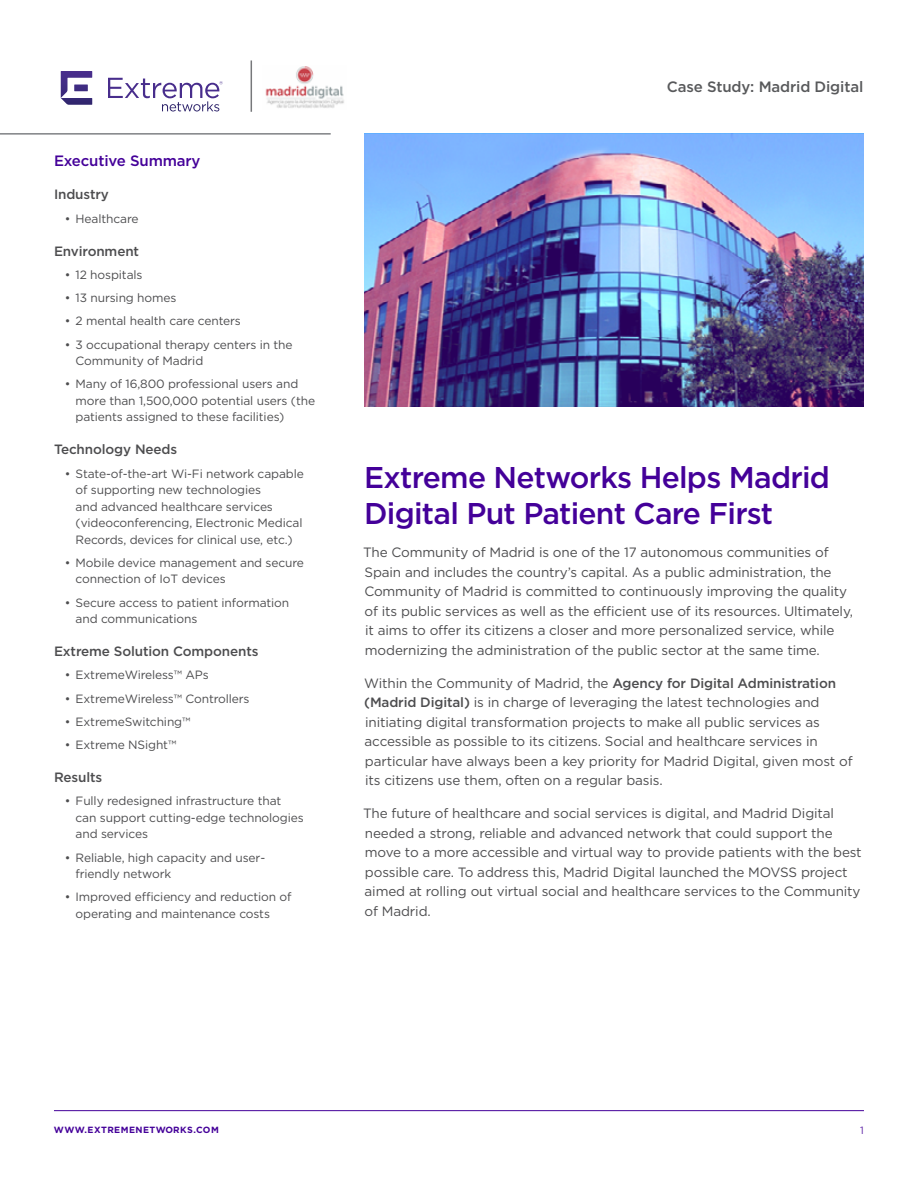
<style>
.page{position:relative;width:918px;height:1188px;background:#fff}
.page>*{position:absolute;margin:0;border:0;box-sizing:border-box;transform-origin:0 0}
.t1{font:500 30px/36px "Gotham";letter-spacing:-.025em;color:#409}
.t2{font:500 15px "Gotham";letter-spacing:-.01em;color:#58595b}
.t3{font:500 15px "Gotham";letter-spacing:-.01em;color:#409}
.t4{font:13.5px/19.5px "Gotham";letter-spacing:-.01em;color:#4d4d4f}
.t5{font:500 13.5px "Gotham";letter-spacing:-.01em;color:#4d4d4f}
.t6{font:12px/16.5px "Gotham";letter-spacing:-.01em;color:#4d4d4f}
.t7{font:10.5px "Gotham";color:#6026a8}
.t8{font:700 9px "Gotham";letter-spacing:.05em;color:#409}
.s1{font-weight:500}
</style>
<div class="page">
<hr style="left:54px;top:1110px;width:810px;height:1px;background:#409">
<svg style="left:108px;top:78px;width:115px;height:34px"></svg>
<svg style="left:61px;top:71px;width:31px;height:34px"></svg>
<hr style="left:0;top:133px;width:331px;height:2px;background:#808285">
<img style="left:364px;top:134px;width:500px;height:273px">
<img style="left:265px;top:66px;width:79px;height:42px">
<hr style="left:251px;top:60px;width:1px;height:52px;background:#77787b">
<p class="t3" style="left:54px;top:151px;width:148px">Executive Summary</p>
<p class="t5" style="left:54px;top:186px;width:56px">Industry</p>
<p class="t6" style="left:65px;top:210px;width:75px">• Healthcare</p>
<p class="t5" style="left:54px;top:242px;width:87px">Environment</p>
<p class="t6" style="left:65px;top:266px;width:79px">• 12 hospitals</p>
<p class="t6" style="left:65px;top:289px;width:113px">• 13 nursing homes</p>
<p class="t6" style="left:65px;top:313px;width:178px">• 2 mental health care centers</p>
<p class="t6" style="left:76px;top:336px;width:219px;text-indent:-11px">• 3 occupational therapy centers in the<br>Community of Madrid</p>
<p class="t6" style="left:76px;top:376px;width:241px;text-indent:-11px">• Many of 16,800 professional users and more than 1,500,000 potential users (the patients assigned to these facilities)</p>
<p class="t5" style="left:54px;top:441px;width:125px">Technology Needs</p>
<p class="t6" style="left:76px;top:465px;width:230px;text-indent:-11px">• State-of-the-art Wi-Fi network capable of supporting new technologies<br>and advanced healthcare services (videoconferencing, Electronic Medical Records, devices for clinical use, etc.)</p>
<p class="t6" style="left:76px;top:554px;width:230px;text-indent:-11px">• Mobile device management and secure connection of IoT devices</p>
<p class="t6" style="left:76px;top:594px;width:215px;text-indent:-11px">• Secure access to patient information and communications</p>
<p class="t5" style="left:54px;top:643px;width:206px">Extreme Solution Components</p>
<p class="t6" style="left:65px;top:667px;width:145px">• ExtremeWireless™ APs</p>
<p class="t6" style="left:65px;top:690px;width:186px">• ExtremeWireless™ Controllers</p>
<p class="t6" style="left:65px;top:713px;width:127px">• ExtremeSwitching™</p>
<p class="t6" style="left:65px;top:736px;width:113px">• Extreme NSight™</p>
<p class="t5" style="left:54px;top:769px;width:50px">Results</p>
<p class="t6" style="left:76px;top:793px;width:230px;text-indent:-11px">• Fully redesigned infrastructure that can support cutting-edge technologies and services</p>
<p class="t6" style="left:76px;top:849px;width:191px;text-indent:-11px">• Reliable, high capacity and user&shy;friendly network</p>
<p class="t6" style="left:76px;top:889px;width:218px;text-indent:-11px">• Improved efficiency and reduction of operating and maintenance costs</p>
<p class="t2" style="left:667px;top:77px;width:198px">Case Study: Madrid Digital</p>
<h1 class="t1" style="left:364px;top:459px;width:467px">Extreme Networks Helps Madrid<br>Digital Put Patient Care First</h1>
<p class="t4" style="left:363px;top:543px;width:491px">The Community of Madrid is one of the 17 autonomous communities of Spain and includes the country’s capital. As a public administration, the Community of Madrid is committed to continuously improving the quality of its public services as well as the efficient use of its resources. Ultimately, it aims to offer its citizens a closer and more personalized service, while modernizing the administration of the public sector at the same time.</p>
<p class="t4" style="left:364px;top:673px;width:490px">Within the Community of Madrid, the <span class="s1">Agency for Digital Administration (Madrid Digital)</span> is in charge of leveraging the latest technologies and initiating digital transformation projects to make all public services as accessible as possible to its citizens. Social and healthcare services in particular have always been a key priority for Madrid Digital, given most of its citizens use them, often on a regular basis.</p>
<p class="t4" style="left:363px;top:804px;width:500px">The future of healthcare and social services is digital, and Madrid Digital needed a strong, reliable and advanced network that could support the move to a more accessible and virtual way to provide patients with the best possible care. To address this, Madrid Digital launched the MOVSS project aimed at rolling out virtual social and healthcare services to the Community of Madrid.</p>
<p class="t8" style="left:54px;top:1124px;width:166px">WWW.EXTREMENETWORKS.COM</p>
<p class="t7" style="left:860px;top:1124px;width:5px">1</p>
</div>
